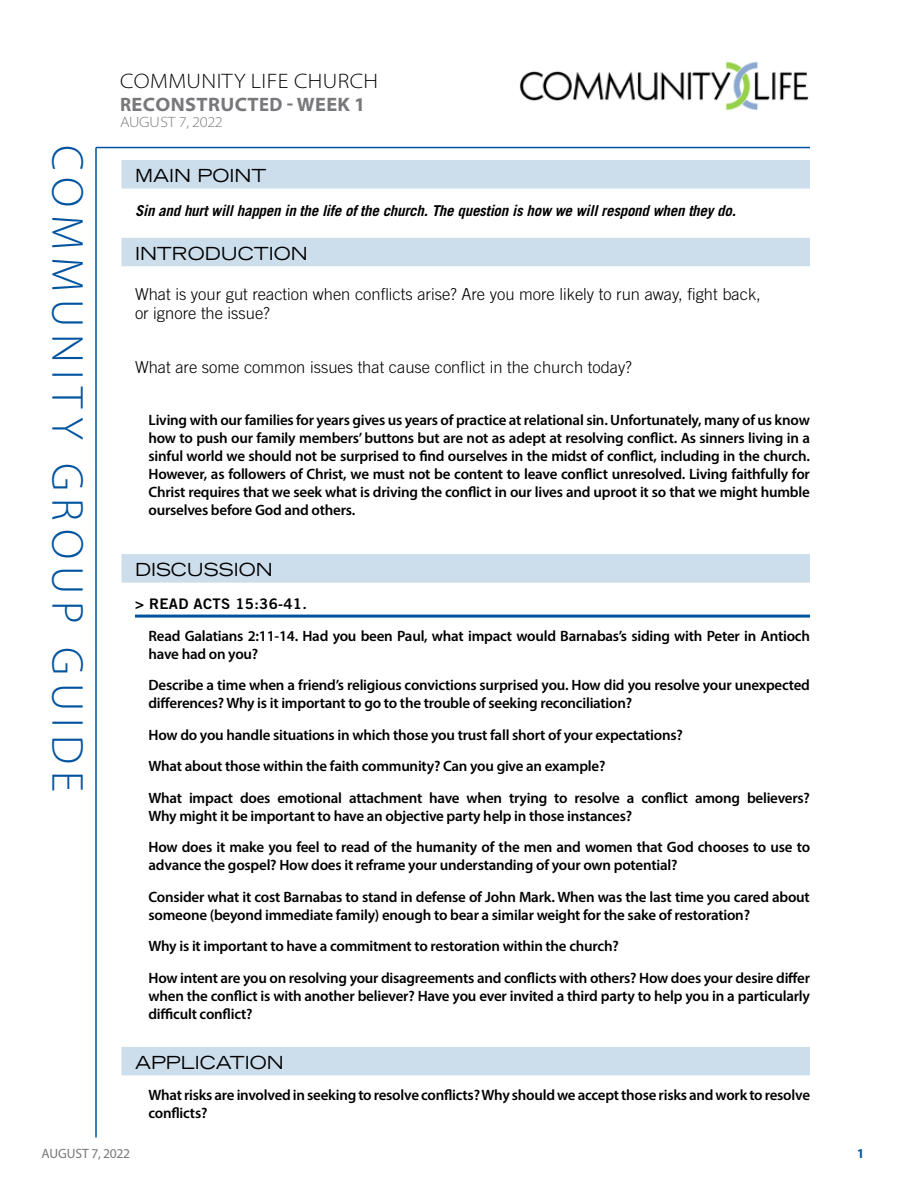
<style>
.page{position:relative;width:918px;height:1188px;background:#fff}
.page>*{position:absolute;margin:0;border:0;box-sizing:border-box;transform-origin:0 0}
.t1{font:300 45px "Myriad Pro";letter-spacing:.16em;color:#00539f}
.t2{font:300 semi-expanded 21px "Myriad Pro";letter-spacing:.02em;color:#000}
.t3{font:700 semi-expanded 19.5px "Myriad Pro";letter-spacing:.02em;color:#77787b;scale:.96 1}
.t4{font:expanded 18px "Trade Gothic LT Std";color:#000}
.t5{font:300 16.5px/19.8px "Trade Gothic LT Std";color:#000}
.t6{font:600 15px/18px "Myriad Pro";letter-spacing:-.015em;color:#000}
.t7{font:italic 700 15px "Trade Gothic LT Std";letter-spacing:-.015em;color:#000}
.t8{font:300 semi-expanded 15px "Myriad Pro";letter-spacing:-.02em;color:#77787b}
.t9{font:14.55px "Trade Gothic LT Std Bd 2";letter-spacing:.02em;color:#000}
.t10{font:13.5px "Myriad Pro";letter-spacing:-.01em;color:#77787b}
.t11{font:700 semi-condensed 13.5px "Myriad Pro";color:#00539f}
.s1{font-stretch:normal}
</style>
<div class="page">
<hr style="left:95px;top:148px;width:2px;height:989px;background:#00539f">
<hr style="left:96px;top:147px;width:714px;height:1px;background:#00539f">
<div style="left:122px;top:160px;width:688px;height:29px;background:#ccddec"></div>
<div style="left:122px;top:238px;width:688px;height:28px;background:#ccddec"></div>
<div style="left:122px;top:554px;width:688px;height:29px;background:#ccddec"></div>
<hr style="left:135px;top:615px;width:675px;height:3px;background:#00539f">
<div style="left:122px;top:1047px;width:688px;height:28px;background:#ccddec"></div>
<img style="left:520px;top:61px;width:289px;height:49px">
<h1 class="t1" style="left:95px;top:145px;width:648px;rotate:90deg">COMMUNITY GROUP GUIDE</h1>
<h2 class="t2" style="left:120px;top:68px;width:260px">COMMUNITY LIFE CHURCH</h2>
<h3 class="t3" style="left:120px;top:91px;width:257px"><span class="s1">R</span>ECONSTRUCT<span class="s1">ED</span> - WEEK 1</h3>
<p class="t8" style="left:120px;top:113px;width:104px">AUGUST 7, 2022</p>
<p class="t4" style="left:135px;top:164px;width:133px">MAIN POINT</p>
<p class="t7" style="left:135px;top:202px;width:602px">Sin and hurt will happen in the life of the church. The question is how we will respond when they do.</p>
<p class="t4" style="left:135px;top:241px;width:174px">INTRODUCTION</p>
<p class="t5" style="left:135px;top:284px;width:627px">What is your gut reaction when conflicts arise? Are you more likely to run away, fight back, or ignore the issue?</p>
<p class="t5" style="left:135px;top:357px;width:498px">What are some common issues that cause conflict in the church today?</p>
<p class="t6" style="left:148px;top:410px;width:663px;text-align:justify">Living with our families for years gives us years of practice at relational sin. Unfortunately, many of us know how to push our family members’ buttons but are not as adept at resolving conflict. As sinners living in a sinful world we should not be surprised to find ourselves in the midst of conflict, including in the church.<br>However, as followers of Christ, we must not be content to leave conflict unresolved. Living faithfully for Christ requires that we seek what is driving the conflict in our lives and uproot it so that we might humble ourselves before God and others.</p>
<p class="t4" style="left:135px;top:558px;width:139px">DISCUSSION</p>
<p class="t9" style="left:135px;top:595px;width:174px">&gt; READ ACTS 15:36-41.</p>
<p class="t6" style="left:148px;top:626px;width:663px">Read Galatians 2:11-14. Had you been Paul, what impact would Barnabas’s siding with Peter in Antioch have had on you?</p>
<p class="t6" style="left:148px;top:676px;width:663px">Describe a time when a friend’s religious convictions surprised you. How did you resolve your unexpected differences? Why is it important to go to the trouble of seeking reconciliation?</p>
<p class="t6" style="left:148px;top:719px;width:663px;line-height:31.5px">How do you handle situations in which those you trust fall short of your expectations?<br>What about those within the faith community? Can you give an example?<br>What impact does emotional attachment have when trying to resolve a conflict among believers?</p>
<p class="t6" style="left:148px;top:800px;width:663px;line-height:31.5px">Why might it be important to have an objective party help in those instances?<br>How does it make you feel to read of the humanity of the men and women that God chooses to use to</p>
<p class="t6" style="left:148px;top:849px;width:663px;line-height:31.5px">advance the gospel? How does it reframe your understanding of your own potential?<br>Consider what it cost Barnabas to stand in defense of John Mark. When was the last time you cared about</p>
<p class="t6" style="left:148px;top:899px;width:663px;line-height:31.5px">someone (beyond immediate family) enough to bear a similar weight for the sake of restoration?<br>Why is it important to have a commitment to restoration within the church?<br>How intent are you on resolving your disagreements and conflicts with others? How does your desire differ</p>
<p class="t6" style="left:148px;top:986px;width:663px">when the conflict is with another believer? Have you ever invited a third party to help you in a particularly difficult conflict?</p>
<p class="t4" style="left:135px;top:1050px;width:150px">APPLICATION</p>
<p class="t6" style="left:148px;top:1086px;width:663px">What risks are involved in seeking to resolve conflicts? Why should we accept those risks and work to resolve conflicts?</p>
<p class="t10" style="left:42px;top:1145px;width:90px">AUGUST 7, 2022</p>
<p class="t11" style="left:857px;top:1145px;width:8px">1</p>
</div>
